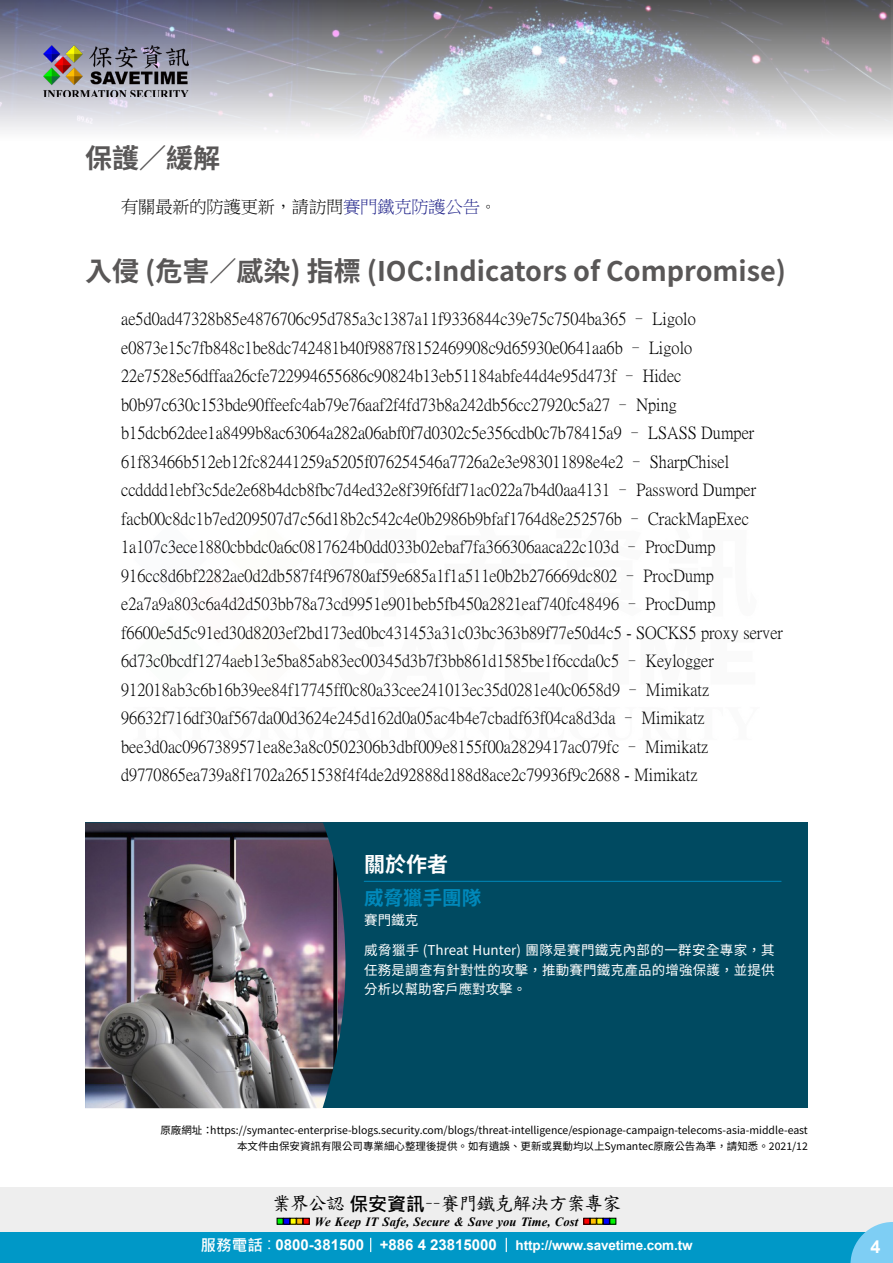
<style>
.page{position:relative;width:893px;height:1263px;background:#fff}
.page>*{position:absolute;margin:0;border:0;box-sizing:border-box;transform-origin:0 0}
.t1{font:700 27px "Source Han Sans TW";color:#595757}
.t2{font:700 21px "Source Han Sans TW";color:#fff}
.t3{font:700 19.5px "Source Han Sans TW";color:#0189bb}
.t4{font:18.9px "DF Kai Shu SB Estd BF";letter-spacing:-.05em;color:#000}
.t5{font:700 18px "Arial";color:#fff}
.t6{font:17.25px/28.5px "P Ming Li U";color:#000}
.t7{font:13.5px/19.5px "Source Han Sans TW";letter-spacing:.015em;color:#fff;text-align:justify}
.t8{font:700 13.5px "Arial";letter-spacing:-.01em;color:#fff}
.t9{font:italic 700 12.6px "Times New Roman";letter-spacing:.005em;color:#000}
.t10{font:10.5px "Source Han Sans TW";color:#000}
.s1{color:#1d2088}
.s2{font-family:"Microsoft Jheng Hei";font-weight:700}
.s3{font-family:"Microsoft Jheng Hei";font-size:15.6px}
.s4{font-family:"Microsoft Jheng Hei";font-weight:400;font-size:15.6px}
.s5{font-size:15px}
</style>
<div class="page">
<img style="left:0;top:0;width:893px;height:131px">
<div style="left:0;top:1187px;width:893px;height:49px;background:#eee"></div>
<img style="left:44px;top:46px;width:145px;height:51px">
<svg style="left:277px;top:1218px;width:32px;height:6px"></svg>
<svg style="left:584px;top:1218px;width:32px;height:6px"></svg>
<div style="left:0;top:1232px;width:893px;height:31px;background:#0098c7"></div>
<svg style="left:850px;top:1222px;width:43px;height:41px"></svg>
<svg style="left:370px;top:1238px;width:1px;height:14px"></svg>
<svg style="left:506px;top:1238px;width:1px;height:14px"></svg>
<div style="left:85px;top:822px;width:723px;height:286px;background:#004a61"></div>
<img style="left:85px;top:823px;width:260px;height:285px">
<hr style="left:364px;top:881px;width:417px;height:1px;background:#0189bb">
<h1 class="t1" style="left:85px;top:143px;width:136px">保護／緩解</h1>
<p class="t6" style="left:121px;top:193px;width:377px">有關最新的防護更新，請訪問<span class="s1">賽門鐵克防護公告</span>。</p>
<h1 class="t1" style="left:85px;top:256px;width:702px">入侵 (危害／感染) 指標 (IOC:Indicators of Compromise)</h1>
<p class="t6" style="left:121px;top:305px;width:663px">ae5d0ad47328b85e4876706c95d785a3c1387a11f9336844c39e75c7504ba365 – Ligolo e0873e15c7fb848c1be8dc742481b40f9887f8152469908c9d65930e0641aa6b – Ligolo 22e7528e56dffaa26cfe722994655686c90824b13eb51184abfe44d4e95d473f – Hidec b0b97c630c153bde90ffeefc4ab79e76aaf2f4fd73b8a242db56cc27920c5a27 – Nping b15dcb62dee1a8499b8ac63064a282a06abf0f7d0302c5e356cdb0c7b78415a9 – LSASS Dumper 61f83466b512eb12fc82441259a5205f076254546a7726a2e3e983011898e4e2 – SharpChisel ccdddd1ebf3c5de2e68b4dcb8fbc7d4ed32e8f39f6fdf71ac022a7b4d0aa4131 – Password Dumper facb00c8dc1b7ed209507d7c56d18b2c542c4e0b2986b9bfaf1764d8e252576b – CrackMapExec 1a107c3ece1880cbbdc0a6c0817624b0dd033b02ebaf7fa366306aaca22c103d – ProcDump 916cc8d6bf2282ae0d2db587f4f96780af59e685a1f1a511e0b2b276669dc802 – ProcDump e2a7a9a803c6a4d2d503bb78a73cd9951e901beb5fb450a2821eaf740fc48496 – ProcDump f6600e5d5c91ed30d8203ef2bd173ed0bc431453a31c03bc363b89f77e50d4c5 - SOCKS5 proxy server 6d73c0bcdf1274aeb13e5ba85ab83ec00345d3b7f3bb861d1585be1f6ccda0c5 – Keylogger 912018ab3c6b16b39ee84f17745ff0c80a33cee241013ec35d0281e40c0658d9 – Mimikatz 96632f716df30af567da00d3624e245d162d0a05ac4b4e7cbadf63f04ca8d3da – Mimikatz bee3d0ac0967389571ea8e3a8c0502306b3dbf009e8155f00a2829417ac079fc – Mimikatz d9770865ea739a8f1702a2651538f4f4de2d92888d188d8ace2c79936f9c2688 - Mimikatz</p>
<p class="t2" style="left:364px;top:853px;width:86px">關於作者</p>
<p class="t7" style="left:364px;top:911px;width:56px">賽門鐵克</p>
<p class="t7" style="left:364px;top:941px;width:412px">威脅獵手 (Threat Hunter) 團隊是賽門鐵克內部的一群安全專家，其任務是調查有針對性的攻擊，推動賽門鐵克產品的增強保護，並提供分析以幫助客戶應對攻擊。</p>
<p class="t3" style="left:364px;top:887px;width:119px">威脅獵手團隊</p>
<p class="t10" style="left:160px;top:1125px;width:649px">原廠網址：https://symantec-enterprise-blogs.security.com/blogs/threat-intelligence/espionage-campaign-telecoms-asia-middle-east</p>
<p class="t10" style="left:237px;top:1140px;width:572px">本文件由保安資訊有限公司專業細心整理後提供。如有遺誤、更新或異動均以上Symantec原廠公告為準，請知悉。2021/12</p>
<p class="t4" style="left:272px;top:1194px;width:351px">業界公認<span class="s2">保安資訊</span>－－賽門鐵克解決方案專家</p>
<p class="t9" style="left:315px;top:1212px;width:265px">We Keep IT Safe, Secure &amp; Save you Time, Cost</p>
<p class="t8" style="left:200px;top:1235px;width:494px"><span class="s3">服務電話</span><span class="s4">：</span><span class="s5">0800-381500 +886 4 23815000</span> http://www.savetime.com.tw</p>
<p class="t5" style="left:870px;top:1234px;width:12px">4</p>
</div>
